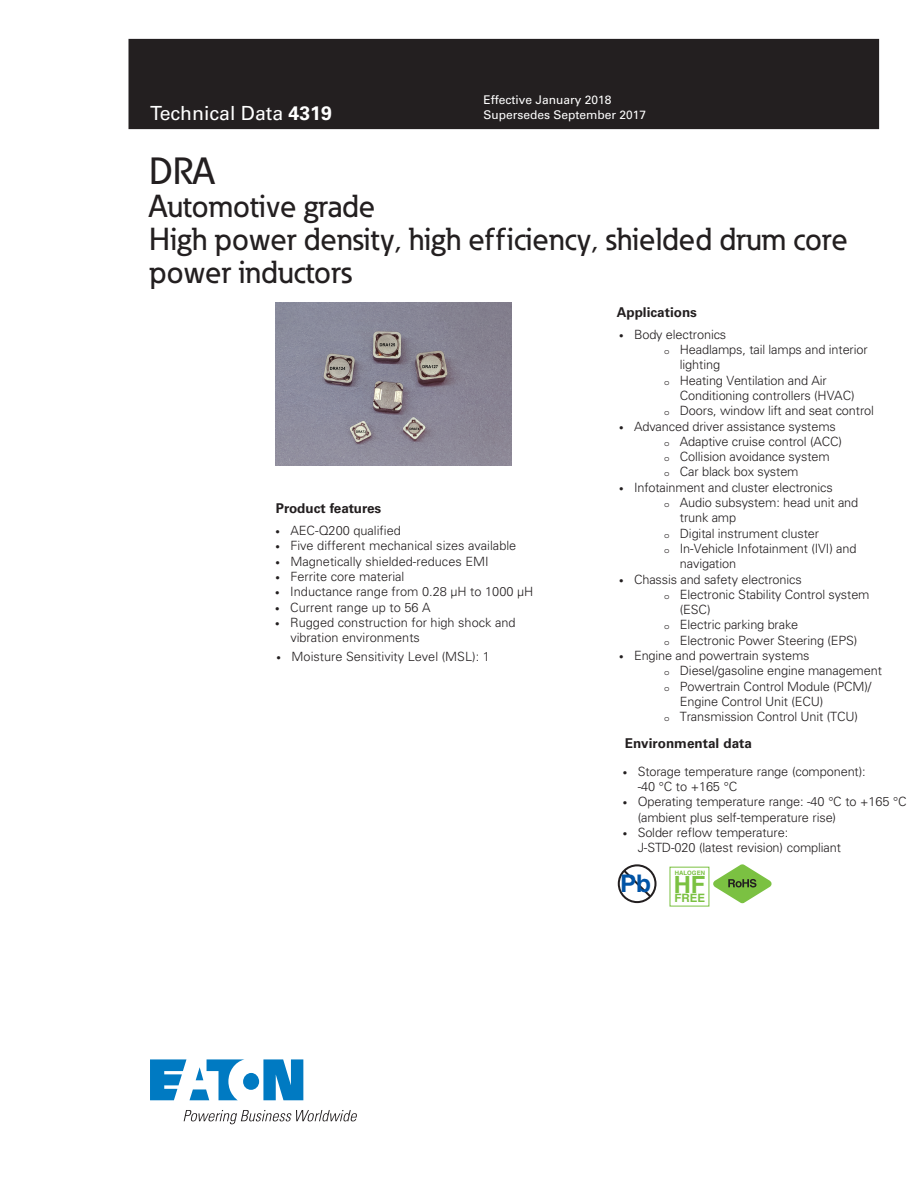
<style>
.page{position:relative;width:918px;height:1188px;background:#fff}
.page>*{position:absolute;margin:0;border:0;box-sizing:border-box;transform-origin:0 0}
.t1{font:500 37.5px "Eaton";color:#231f20}
.t2{font:500 31.5px/33px "Eaton";color:#231f20}
.t3{font:700 24.3px "Helvetica";color:#0154a6}
.t4{font:700 23.7px "Helvetica";color:#7bc142}
._00_Application{font:19.5px "Univers LT Std";color:#fff}
._01_Head2{font:700 13.5px "Univers LT Std";color:#231f20}
.t5{font:300 12.75px/15.3px "Univers";letter-spacing:-.01em;color:#231f20}
.t6{font:12px/14.4px "Univers LT Std";color:#fff}
.t7{font:700 11.55px "Helvetica";color:#7bc142}
.t8{font:700 6px "Helvetica";color:#7bc142}
.s1{font-weight:700}
.s2{font-size:9px}
.s3{font-family:"Courier Std";font-weight:400;font-size:9px}
</style>
<div class="page">
<div style="left:129px;top:39px;width:750px;height:90px;background:#231f20"></div>
<svg style="left:150px;top:1059px;width:153px;height:41px"></svg>
<svg style="left:184px;top:1110px;width:173px;height:14px"></svg>
<svg style="left:618px;top:864px;width:39px;height:39px"></svg>
<svg style="left:713px;top:864px;width:59px;height:39px"></svg>
<img style="left:276px;top:302px;width:236px;height:163px">
<p class="_00_Application" style="left:150px;top:102px;width:183px">Technical Data <span class="s1">4319</span></p>
<p class="t6" style="left:484px;top:93px;width:164px">Effective January 2018<br>Supersedes September 2017</p>
<p class="t1" style="left:149px;top:148px;width:67px">DRA</p>
<p class="t2" style="left:149px;top:189px;width:700px">Automotive grade<br>High power density, high efficiency, shielded drum core power inductors</p>
<p class="_01_Head2" style="left:276px;top:501px;width:107px">Product features</p>
<p class="t5" style="left:275px;top:523px;width:127px"><span class="s2">•</span> AEC-Q200 qualified</p>
<p class="t5" style="left:275px;top:538px;width:242px"><span class="s2">•</span> Five different mechanical sizes available</p>
<p class="t5" style="left:275px;top:554px;width:215px"><span class="s2">•</span> Magnetically shielded-reduces EMI</p>
<p class="t5" style="left:275px;top:569px;width:131px"><span class="s2">•</span> Ferrite core material</p>
<p class="t5" style="left:275px;top:584px;width:260px"><span class="s2">•</span> Inductance range from 0.28 µH to 1000 µH</p>
<p class="t5" style="left:275px;top:600px;width:157px"><span class="s2">•</span> Current range up to 56 A</p>
<p class="t5" style="left:290px;top:615px;width:227px;text-indent:-15px"><span class="s2">•</span> Rugged construction for high shock and vibration environments</p>
<p class="t5" style="left:277px;top:649px;width:215px"><span class="s2">•</span> Moisture Sensitivity Level (MSL): 1</p>
<p class="_01_Head2" style="left:617px;top:304px;width:82px">Applications</p>
<p class="t5" style="left:619px;top:327px;width:109px"><span class="s2">•</span> Body electronics</p>
<p class="t5" style="left:664px;top:342px;width:205px"><span class="s3">o</span> Headlamps, tail lamps and interior</p>
<p class="t5" style="left:680px;top:357px;width:42px">lighting</p>
<p class="t5" style="left:664px;top:372px;width:164px"><span class="s3">o</span> Heating Ventilation and Air</p>
<p class="t5" style="left:680px;top:388px;width:176px">Conditioning controllers (HVAC)</p>
<p class="t5" style="left:664px;top:403px;width:211px"><span class="s3">o</span> Doors, window lift and seat control</p>
<p class="t5" style="left:664px;top:418px;width:180px;text-indent:-45px"><span class="s2">•</span> Advanced driver assistance systems <span class="s3">o</span> Adaptive cruise control (ACC) <span class="s3">o</span> Collision avoidance system<br><span class="s3">o</span> Car black box system</p>
<p class="t5" style="left:619px;top:480px;width:215px"><span class="s2">•</span> Infotainment and cluster electronics</p>
<p class="t5" style="left:664px;top:495px;width:196px"><span class="s3">o</span> Audio subsystem: head unit and</p>
<p class="t5" style="left:680px;top:510px;width:58px">trunk amp</p>
<p class="t5" style="left:664px;top:525px;width:157px"><span class="s3">o</span> Digital instrument cluster</p>
<p class="t5" style="left:664px;top:541px;width:194px"><span class="s3">o</span> In-Vehicle Infotainment (IVI) and</p>
<p class="t5" style="left:680px;top:556px;width:58px">navigation</p>
<p class="t5" style="left:619px;top:571px;width:184px"><span class="s2">•</span> Chassis and safety electronics</p>
<p class="t5" style="left:664px;top:587px;width:207px"><span class="s3">o</span> Electronic Stability Control system</p>
<p class="t5" style="left:680px;top:602px;width:32px">(ESC)</p>
<p class="t5" style="left:664px;top:617px;width:136px"><span class="s3">o</span> Electric parking brake</p>
<p class="t5" style="left:664px;top:633px;width:195px"><span class="s3">o</span> Electronic Power Steering (EPS)</p>
<p class="t5" style="left:619px;top:648px;width:192px"><span class="s2">•</span> Engine and powertrain systems</p>
<p class="t5" style="left:664px;top:663px;width:220px"><span class="s3">o</span> Diesel/gasoline engine management</p>
<p class="t5" style="left:664px;top:678px;width:209px"><span class="s3">o</span> Powertrain Control Module (PCM)/</p>
<p class="t5" style="left:680px;top:694px;width:145px">Engine Control Unit (ECU)</p>
<p class="t5" style="left:664px;top:709px;width:196px"><span class="s3">o</span> Transmission Control Unit (TCU)</p>
<p class="_01_Head2" style="left:625px;top:735px;width:129px">Environmental data</p>
<p class="t5" style="left:638px;top:763px;width:229px;text-indent:-15px"><span class="s2">•</span> Storage temperature range (component): -40 °C to +165 °C</p>
<p class="t5" style="left:638px;top:794px;width:271px;text-indent:-15px"><span class="s2">•</span> Operating temperature range: -40 °C to +165 °C (ambient plus self-temperature rise)</p>
<p class="t5" style="left:638px;top:825px;width:205px;text-indent:-15px"><span class="s2">•</span> Solder reflow temperature:<br>J-STD-020 (latest revision) compliant</p>
<h3 class="t3" style="left:620px;top:869px;width:33px">Pb</h3>
<p class="t8" style="left:675px;top:870px;width:32px">HALOGEN</p>
<h3 class="t4" style="left:674px;top:870px;width:33px">HF</h3>
<p class="t7" style="left:674px;top:891px;width:32px">FREE</p>
</div>
